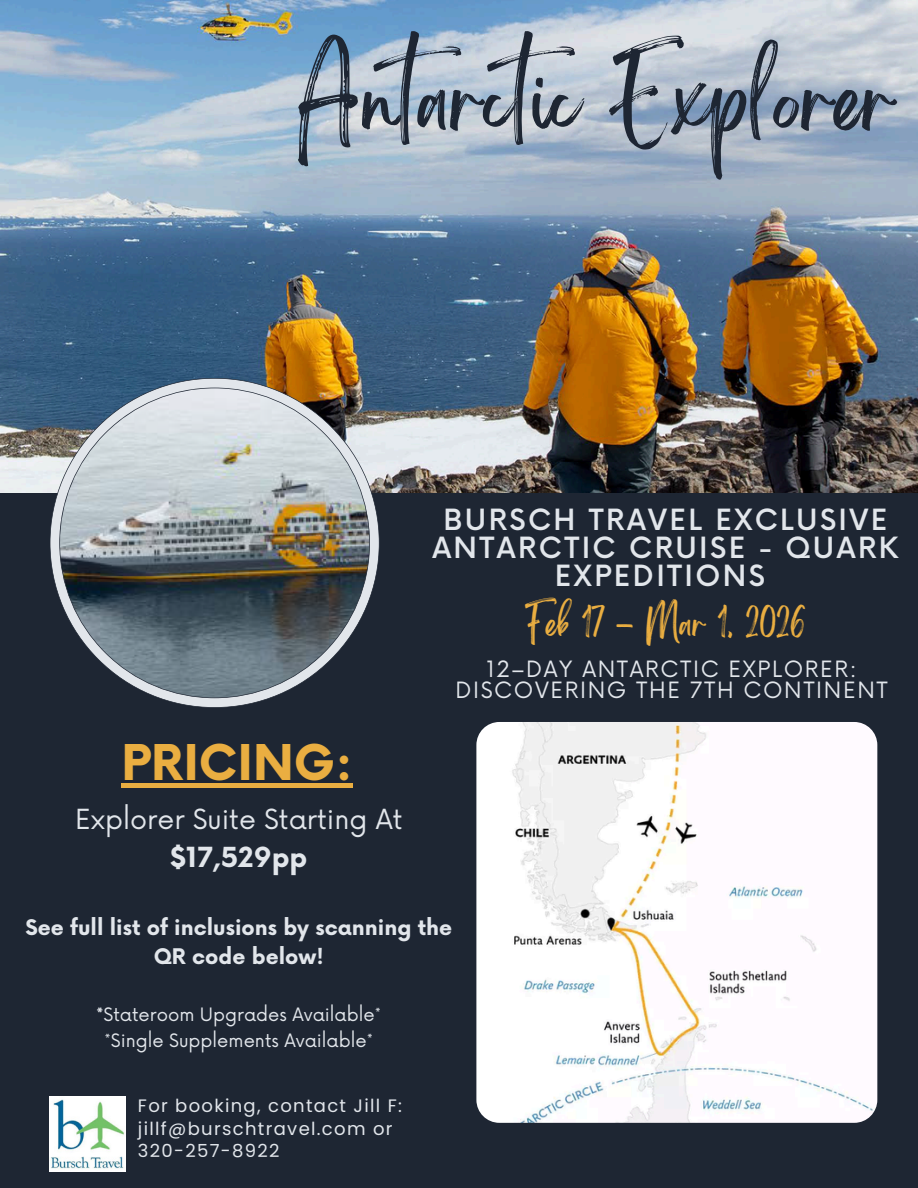
<style>
.page{position:relative;width:918px;height:1188px;background:#1e2633}
.page>*{position:absolute;margin:0;border:0;box-sizing:border-box;transform-origin:0 0}
.t1{font:75px "Brightwall";color:#1e2633}
.t2{font:700 48px "Now";color:#eaae41}
.t3{font:30px "Brightwall";color:#eaae41}
.t4{font:500 28.5px/28.2px "Now";letter-spacing:.085em;color:#e2e6eb;text-align:center}
.t5{font:27px/37.2px "Now";color:#e2e6eb;text-align:center}
.t6{font:21.9px/21.1px "Now";letter-spacing:.075em;color:#e2e6eb;text-align:center}
.t7{font:700 21px/29.2px "Now";color:#e2e6eb;text-align:center}
.t8{font:18px/22.5px "Poppins";letter-spacing:.075em;color:#e2e6eb}
.t9{font:18px "Now";color:#e2e6eb}
.s1{font-weight:700}
</style>
<div class="page">
<img style="left:476px;top:722px;width:401px;height:401px;border-radius:23px">
<img style="left:1px;top:0;width:917px;height:492px">
<img style="left:50px;top:378px;width:330px;height:330px">
<img style="left:50px;top:1096px;width:75px;height:76px">
<hr style="left:121px;top:783px;width:232px;height:4px;background:#eaae41">
<h4 class="t1" style="left:299px;top:73px;width:598px">Antarctic Explorer</h4>
<h2 class="t4" style="left:432px;top:507px;width:468px">BURSCH TRAVEL EXCLUSIVE<br>ANTARCTIC CRUISE - QUARK<br>EXPEDITIONS</h2>
<h4 class="t3" style="left:525px;top:613px;width:281px">Feb 17 - Mar 1, 2026</h4>
<p class="t2" style="left:121px;top:736px;width:233px">PRICING:</p>
<h6 class="t5" style="left:75px;top:802px;width:329px">Explorer Suite Starting At <span class="s1">$17,529pp</span></h6>
<h5 class="t6" style="left:455px;top:660px;width:434px">12–DAY ANTARCTIC EXPLORER:<br>DISCOVERING THE 7TH CONTINENT</h5>
<p class="t7" style="left:25px;top:914px;width:428px">See full list of inclusions by scanning the<br>QR code below!</p>
<p class="t9" style="left:97px;top:1004px;width:286px"><span class="s1">*</span>Stateroom Upgrades Available*</p>
<p class="t9" style="left:105px;top:1030px;width:270px">*Single Supplements Available*</p>
<p class="t8" style="left:138px;top:1095px;width:266px">For booking, contact Jill F: jillf@burschtravel.com or</p>
<p class="t8" style="left:138px;top:1140px;width:143px">320-257-8922</p>
</div>
